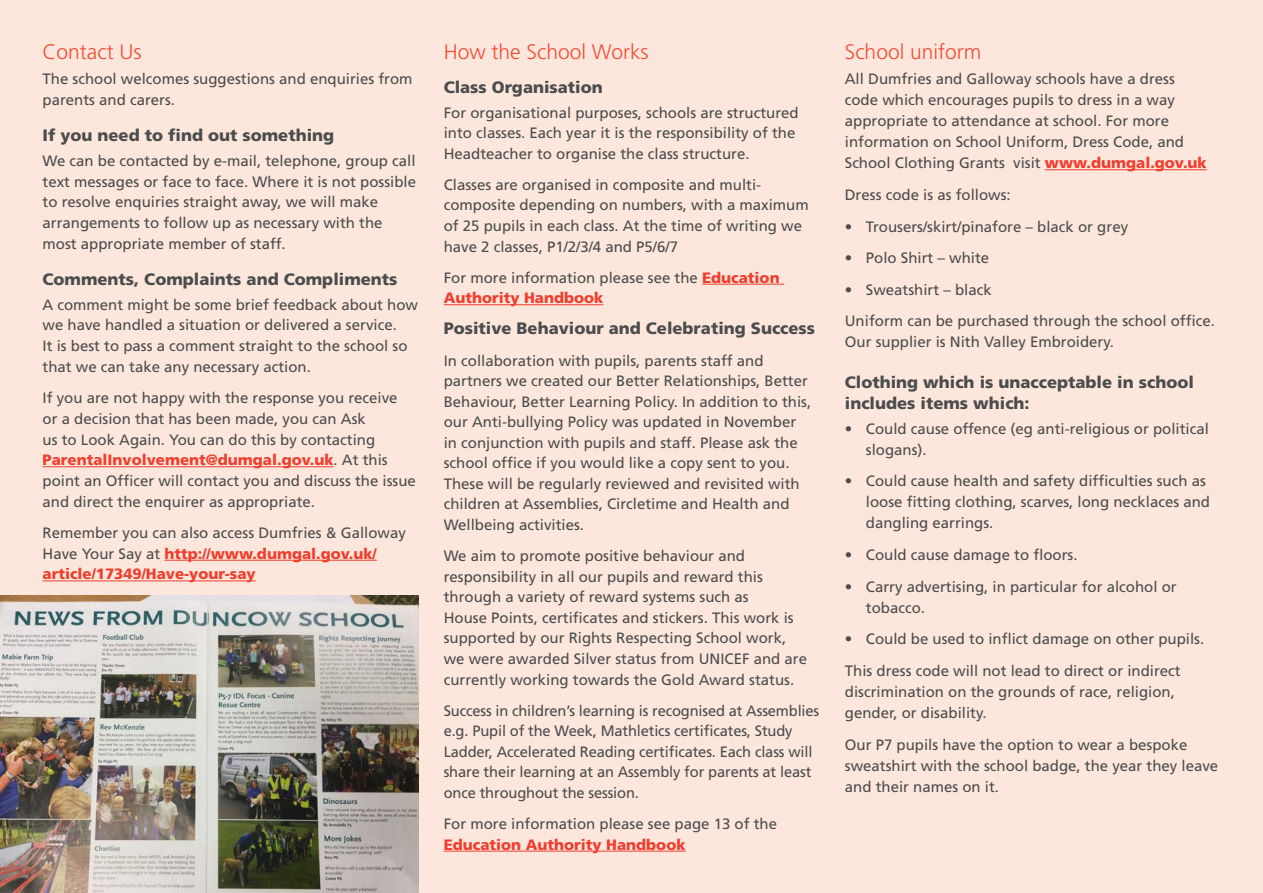
<style>
.page{position:relative;width:1263px;height:893px;background:#fde7dc}
.page>*{position:absolute;margin:0;border:0;box-sizing:border-box;transform-origin:0 0}
.t1{font:300 21px "Frutiger";color:#ef4d35}
.Sub_heading_1{font:900 16.5px/21px "Frutiger";color:#4b4c4d}
.Body{font:900 16.5px "Frutiger";color:#4b4c4d}
.Body-2{font:15px/20.5px "Frutiger";color:#4b4c4d}
.Bullets{font:15px/21px "Frutiger";color:#4b4c4d}
.s1{font-weight:900;color:#ef3e2e}
</style>
<div class="page">
<hr style="left:43px;top:466px;width:291px;height:1px;background:#ef3e2e">
<hr style="left:164px;top:560px;width:213px;height:1px;background:#ef3e2e">
<hr style="left:43px;top:581px;width:213px;height:1px;background:#ef3e2e">
<hr style="left:702px;top:284px;width:82px;height:1px;background:#ef3e2e">
<hr style="left:444px;top:304px;width:159px;height:1px;background:#ef3e2e">
<hr style="left:444px;top:851px;width:241px;height:1px;background:#ef3e2e">
<img style="left:0;top:595px;width:418px;height:298px">
<hr style="left:1045px;top:169px;width:162px;height:1px;background:#ef3e2e">
<h2 class="t1" style="left:43px;top:40px;width:101px">Contact Us</h2>
<p class="Body-2" style="left:43px;top:68px;width:372px;line-height:21px">The school welcomes suggestions and enquiries from parents and carers.</p>
<h3 class="Sub_heading_1" style="left:43px;top:125px;width:293px">If you need to find out something</h3>
<p class="Body-2" style="left:43px;top:150px;width:375px">We can be contacted by e-mail, telephone, group call text messages or face to face. Where it is not possible to resolve enquiries straight away, we will make arrangements to follow up as necessary with the most appropriate member of staff.</p>
<h3 class="Sub_heading_1" style="left:43px;top:268px;width:356px">Comments, Complaints and Compliments</h3>
<p class="Body-2" style="left:43px;top:294px;width:377px">A comment might be some brief feedback about how we have handled a situation or delivered a service.<br>It is best to pass a comment straight to the school so that we can take any necessary action.</p>
<p class="Body-2" style="left:43px;top:387px;width:375px">If you are not happy with the response you receive or a decision that has been made, you can Ask<br>us to Look Again. You can do this by contacting <span class="s1">ParentalInvolvement@dumgal.gov.uk</span>. At this point an Officer will contact you and discuss the issue and direct the enquirer as appropriate.</p>
<p class="Body-2" style="left:43px;top:522px;width:365px">Remember you can also access Dumfries &amp; Galloway<br>Have Your Say at <span class="s1">http://www.dumgal.gov.uk/ article/17349/Have-your-say</span></p>
<h2 class="t1" style="left:444px;top:40px;width:207px">How the School Works</h2>
<h3 class="Sub_heading_1" style="left:444px;top:76px;width:161px">Class Organisation</h3>
<p class="Body-2" style="left:444px;top:102px;width:357px">For organisational purposes, schools are structured into classes. Each year it is the responsibility of the<br>Headteacher to organise the class structure.</p>
<p class="Body-2" style="left:444px;top:174px;width:367px">Classes are organised in composite and multi&shy;composite depending on numbers, with a maximum of 25 pupils in each class. At the time of writing we have 2 classes, P1/2/3/4 and P5/6/7</p>
<p class="Body-2" style="left:444px;top:267px;width:337px">For more information please see the <span class="s1">Education<br>Authority Handbook</span></p>
<p class="Body" style="left:444px;top:319px;width:373px">Positive Behaviour and Celebrating Success</p>
<p class="Body-2" style="left:444px;top:350px;width:369px">In collaboration with pupils, parents staff and partners we created our Better Relationships, Better Behaviour, Better Learning Policy. In addition to this, our Anti-bullying Policy was updated in November in conjunction with pupils and staff. Please ask the school office if you would like a copy sent to you.<br>These will be regularly reviewed and revisited with children at Assemblies, Circletime and Health and Wellbeing activities.</p>
<p class="Body-2" style="left:444px;top:546px;width:365px">We aim to promote positive behaviour and responsibility in all our pupils and reward this through a variety of reward systems such as<br>House Points, certificates and stickers. This work is supported by our Rights Respecting School work, we were awarded Silver status from UNICEF and are currently working towards the Gold Award status.</p>
<p class="Body-2" style="left:444px;top:700px;width:377px">Success in children’s learning is recognised at Assemblies e.g. Pupil of the Week, Mathletics certificates, Study Ladder, Accelerated Reading certificates. Each class will share their learning at an Assembly for parents at least once throughout the session.</p>
<p class="Body-2" style="left:444px;top:813px;width:335px">For more information please see page 13 of the<br><span class="s1">Education Authority Handbook</span></p>
<h2 class="t1" style="left:845px;top:40px;width:138px">School uniform</h2>
<p class="Body-2" style="left:845px;top:68px;width:363px;line-height:21px">All Dumfries and Galloway schools have a dress code which encourages pupils to dress in a way appropriate to attendance at school. For more information on School Uniform, Dress Code, and School Clothing Grants visit <span class="s1">www.dumgal.gov.uk</span></p>
<p class="Body-2" style="left:845px;top:184px;width:167px">Dress code is as follows:</p>
<p class="Bullets" style="left:845px;top:216px;width:285px">• Trousers/skirt/pinafore – black or grey</p>
<p class="Bullets" style="left:845px;top:247px;width:146px">• Polo Shirt – white</p>
<p class="Bullets" style="left:845px;top:279px;width:148px">• Sweatshirt – black</p>
<p class="Body-2" style="left:845px;top:311px;width:372px;line-height:21px">Uniform can be purchased through the school office.<br>Our supplier is Nith Valley Embroidery.</p>
<h3 class="Sub_heading_1" style="left:845px;top:371px;width:351px">Clothing which is unacceptable in school includes items which:</h3>
<p class="Bullets" style="left:866px;top:418px;width:345px;text-indent:-21px">• Could cause offence (eg anti-religious or political slogans).</p>
<p class="Bullets" style="left:866px;top:471px;width:346px;text-indent:-21px">• Could cause health and safety difficulties such as loose fitting clothing, scarves, long necklaces and dangling earrings.</p>
<p class="Bullets" style="left:845px;top:544px;width:234px">• Could cause damage to floors.</p>
<p class="Bullets" style="left:866px;top:576px;width:312px;text-indent:-21px">• Carry advertising, in particular for alcohol or tobacco.</p>
<p class="Bullets" style="left:845px;top:628px;width:361px">• Could be used to inflict damage on other pupils.</p>
<p class="Body-2" style="left:845px;top:660px;width:337px;line-height:21px">This dress code will not lead to direct or indirect discrimination on the grounds of race, religion, gender, or disability.</p>
<p class="Body-2" style="left:845px;top:734px;width:375px;line-height:21px">Our P7 pupils have the option to wear a bespoke sweatshirt with the school badge, the year they leave and their names on it.</p>
</div>
